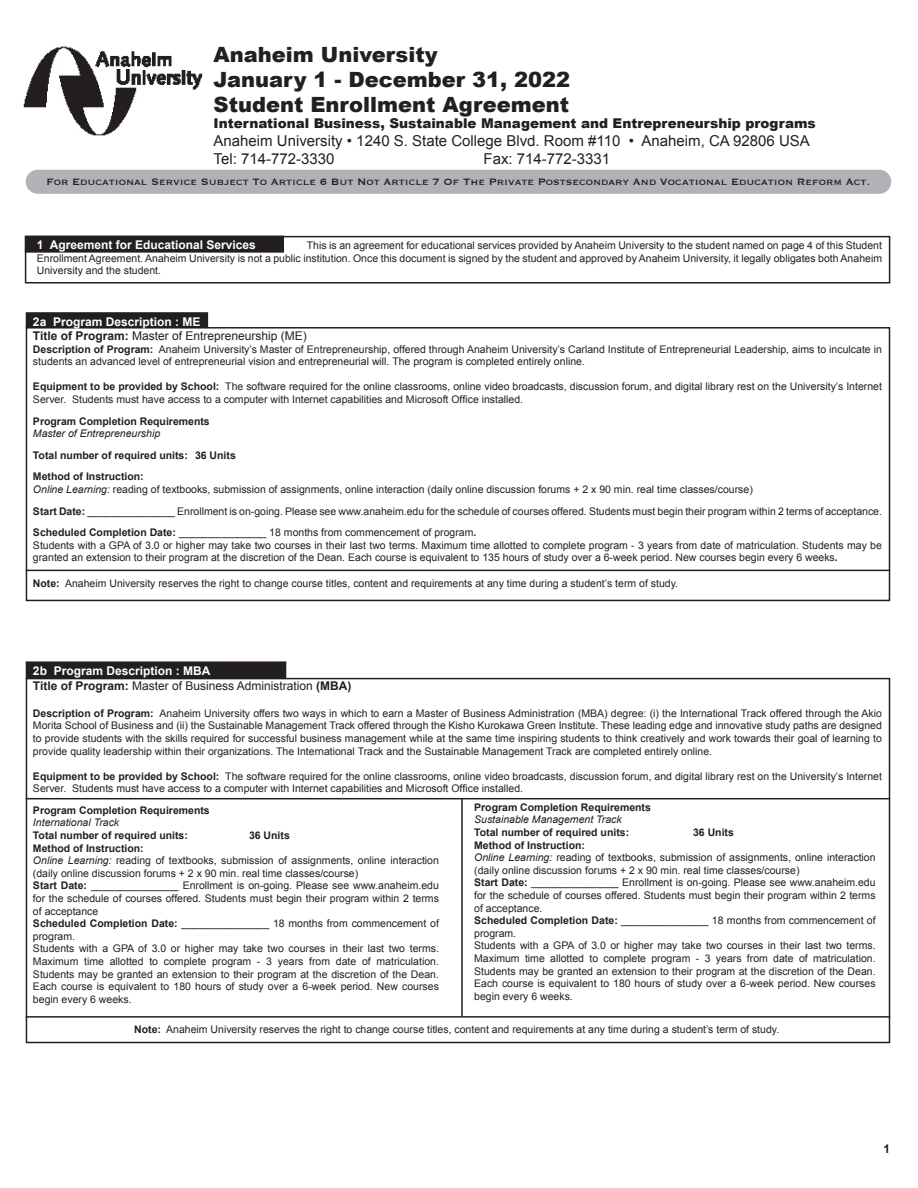
<style>
.page{position:relative;width:918px;height:1188px;background:#fff}
.page>*{position:absolute;margin:0;border:0;box-sizing:border-box;transform-origin:0 0}
.t1{font:900 21px "Arial";color:#231f20}
.t2{font:15px "Arial";color:#231f20}
.t3{font:900 13.5px "Arial";color:#231f20}
.t4{font:12px "Copperplate";color:#231f20}
.t5{font:12px "Arial";color:#231f20}
.t6{font:700 12px "Arial";color:#fff}
.t7{font:700 12px "Arial";color:#231f20}
.t8{font:10.5px/12.6px "Arial";color:#231f20}
.t9{font:700 10.5px "Arial";color:#231f20}
.t10{font:italic 10.5px "Arial";color:#231f20}
.s1{font-family:"Times"}
.s2{font-weight:700}
.s3{font-style:italic}
</style>
<div class="page">
<div style="left:26px;top:170px;width:865px;height:24px;background:#b1b2b6;border-radius:12px"></div>
<img style="left:23px;top:46px;width:180px;height:90px">
<div style="left:26px;top:678px;width:864px;height:365px;border:2px solid #231f20"></div>
<div style="left:26px;top:662px;width:260px;height:16px;background:#231f20"></div>
<div style="left:26px;top:661px;width:260px;height:18px;border:2px solid #231f20"></div>
<hr style="left:26px;top:798px;width:864px;height:1px;background:#231f20">
<hr style="left:461px;top:799px;width:2px;height:217px;background:#231f20">
<hr style="left:26px;top:1016px;width:864px;height:2px;background:#231f20">
<div style="left:26px;top:327px;width:864px;height:274px;border:2px solid #231f20"></div>
<div style="left:26px;top:313px;width:181px;height:14px;background:#231f20"></div>
<div style="left:26px;top:312px;width:182px;height:16px;border:2px solid #231f20"></div>
<hr style="left:26px;top:570px;width:864px;height:1px;background:#231f20">
<div style="left:25px;top:236px;width:865px;height:48px;border:2px solid #231f20"></div>
<div style="left:26px;top:236px;width:257px;height:16px;background:#231f20"></div>
<div style="left:25px;top:236px;width:259px;height:17px;border:2px solid #231f20"></div>
<p class="t1" style="left:214px;top:39px;width:225px">Anaheim University</p>
<p class="t1" style="left:214px;top:64px;width:358px">January 1 - December 31, 2022</p>
<p class="t1" style="left:214px;top:89px;width:357px">Student Enrollment Agreement</p>
<p class="t3" style="left:214px;top:114px;width:604px">International Business, Sustainable Management and Entrepreneurship programs</p>
<p class="t2" style="left:214px;top:131px;width:598px">Anaheim University • 1240 S. State College Blvd. Room #110 • Anaheim, CA 92806 USA</p>
<p class="t2" style="left:214px;top:149px;width:122px">Tel: 714-772-3330</p>
<p class="t2" style="left:484px;top:149px;width:128px">Fax: 714-772-3331</p>
<p class="t4" style="left:47px;top:174px;width:824px">For Educational Service Subject To Article 6 But Not Article 7 Of The Private Postsecondary And Vocational Education Reform Act<span class="s1">.</span></p>
<p class="t6" style="left:37px;top:237px;width:220px">1 Agreement for Educational Services</p>
<p class="t8" style="left:37px;top:239px;width:847px;text-align:justify;text-indent:270px">This is an agreement for educational services provided by Anaheim University to the student named on page 4 of this Student Enrollment Agreement. Anaheim University is not a public institution. Once this document is signed by the student and approved by Anaheim University, it legally obligates both Anaheim University and the student.</p>
<p class="t6" style="left:33px;top:314px;width:169px">2a Program Description : ME</p>
<p class="t5" style="left:33px;top:328px;width:275px"><span class="s2">Title of Program:</span> Master of Entrepreneurship (ME)</p>
<p class="t8" style="left:33px;top:343px;width:850px"><span class="s2">Description of Program:</span> Anaheim University’s Master of Entrepreneurship, offered through Anaheim University’s Carland Institute of Entrepreneurial Leadership, aims to inculcate in students an advanced level of entrepreneurial vision and entrepreneurial will. The program is completed entirely online.</p>
<p class="t8" style="left:33px;top:381px;width:850px"><span class="s2">Equipment to be provided by School:</span> The software required for the online classrooms, online video broadcasts, discussion forum, and digital library rest on the University’s Internet<br>Server. Students must have access to a computer with Internet capabilities and Microsoft Office installed.</p>
<p class="t9" style="left:33px;top:414px;width:178px">Program Completion Requirements</p>
<p class="t10" style="left:33px;top:427px;width:129px">Master of Entrepreneurship</p>
<p class="t9" style="left:33px;top:448px;width:204px">Total number of required units: 36 Units</p>
<p class="t9" style="left:33px;top:470px;width:112px">Method of Instruction:</p>
<p class="t8" style="left:33px;top:483px;width:721px"><span class="s3">Online Learning:</span> reading of textbooks, submission of assignments, online interaction (daily online discussion forums + 2 x 90 min. real time classes/course)</p>
<p class="t8" style="left:33px;top:505px;width:851px"><span class="s2">Start Date:</span> _______________ Enrollment is on-going. Please see www.anaheim.edu for the schedule of courses offered. Students must begin their program within 2 terms of acceptance.</p>
<p class="t8" style="left:33px;top:526px;width:445px"><span class="s2">Scheduled Completion Date:</span> _______________ 18 months from commencement of program<span class="s2">.</span></p>
<p class="t8" style="left:33px;top:539px;width:850px">Students with a GPA of 3.0 or higher may take two courses in their last two terms. Maximum time allotted to complete program - 3 years from date of matriculation. Students may be granted an extension to their program at the discretion of the Dean. Each course is equivalent to 135 hours of study over a 6-week period. New courses begin every 6 weeks<span class="s2">.</span></p>
<p class="t8" style="left:33px;top:577px;width:647px"><span class="s2">Note:</span> Anaheim University reserves the right to change course titles, content and requirements at any time during a student’s term of study.</p>
<p class="t6" style="left:33px;top:663px;width:179px">2b Program Description : MBA</p>
<p class="t5" style="left:33px;top:678px;width:320px"><span class="s2">Title of Program:</span> Master of Business Administration <span class="s2">(MBA)</span></p>
<p class="t8" style="left:33px;top:707px;width:851px;text-align:justify"><span class="s2">Description of Program:</span> Anaheim University offers two ways in which to earn a Master of Business Administration (MBA) degree: (i) the International Track offered through the Akio Morita School of Business and (ii) the Sustainable Management Track offered through the Kisho Kurokawa Green Institute. These leading edge and innovative study paths are designed to provide students with the skills required for successful business management while at the same time inspiring students to think creatively and work towards their goal of learning to provide quality leadership within their organizations. The International Track and the Sustainable Management Track are completed entirely online.</p>
<p class="t8" style="left:33px;top:770px;width:850px"><span class="s2">Equipment to be provided by School:</span> The software required for the online classrooms, online video broadcasts, discussion forum, and digital library rest on the University’s Internet<br>Server. Students must have access to a computer with Internet capabilities and Microsoft Office installed.</p>
<p class="t9" style="left:33px;top:803px;width:178px">Program Completion Requirements</p>
<p class="t10" style="left:33px;top:816px;width:88px">International Track</p>
<p class="t9" style="left:33px;top:828px;width:156px">Total number of required units:</p>
<p class="t9" style="left:249px;top:828px;width:42px">36 Units</p>
<p class="t9" style="left:33px;top:841px;width:112px">Method of Instruction:</p>
<p class="t8" style="left:33px;top:854px;width:407px"><span class="s3">Online Learning:</span> reading of textbooks, submission of assignments, online interaction (daily online discussion forums + 2 x 90 min. real time classes/course)</p>
<p class="t8" style="left:33px;top:880px;width:407px;text-align:justify"><span class="s2">Start Date:</span> _______________ Enrollment is on-going. Please see www.anaheim.edu for the schedule of courses offered. Students must begin their program within 2 terms of acceptance</p>
<p class="t8" style="left:33px;top:917px;width:407px"><span class="s2">Scheduled Completion Date:</span> _______________ 18 months from commencement of program.</p>
<p class="t8" style="left:33px;top:943px;width:407px;text-align:justify">Students with a GPA of 3.0 or higher may take two courses in their last two terms.<br>Maximum time allotted to complete program - 3 years from date of matriculation.<br>Students may be granted an extension to their program at the discretion of the Dean.<br>Each course is equivalent to 180 hours of study over a 6-week period. New courses begin every 6 weeks.</p>
<p class="t9" style="left:474px;top:800px;width:178px">Program Completion Requirements</p>
<p class="t10" style="left:474px;top:813px;width:149px">Sustainable Management Track</p>
<p class="t9" style="left:474px;top:825px;width:156px">Total number of required units:</p>
<p class="t9" style="left:693px;top:825px;width:42px">36 Units</p>
<p class="t9" style="left:474px;top:838px;width:112px">Method of Instruction:</p>
<p class="t8" style="left:474px;top:851px;width:403px"><span class="s3">Online Learning:</span> reading of textbooks, submission of assignments, online interaction (daily online discussion forums + 2 x 90 min. real time classes/course)</p>
<p class="t8" style="left:474px;top:876px;width:403px;text-align:justify"><span class="s2">Start Date:</span> _______________ Enrollment is on-going. Please see www.anaheim.edu for the schedule of courses offered. Students must begin their program within 2 terms of acceptance.</p>
<p class="t8" style="left:474px;top:914px;width:403px"><span class="s2">Scheduled Completion Date:</span> _______________ 18 months from commencement of program.</p>
<p class="t8" style="left:474px;top:939px;width:403px;text-align:justify">Students with a GPA of 3.0 or higher may take two courses in their last two terms.<br>Maximum time allotted to complete program - 3 years from date of matriculation.<br>Students may be granted an extension to their program at the discretion of the Dean.<br>Each course is equivalent to 180 hours of study over a 6-week period. New courses begin every 6 weeks.</p>
<p class="t8" style="left:134px;top:1023px;width:647px"><span class="s2">Note:</span> Anaheim University reserves the right to change course titles, content and requirements at any time during a student’s term of study.</p>
<p class="t7" style="left:884px;top:1141px;width:8px">1</p>
</div>
